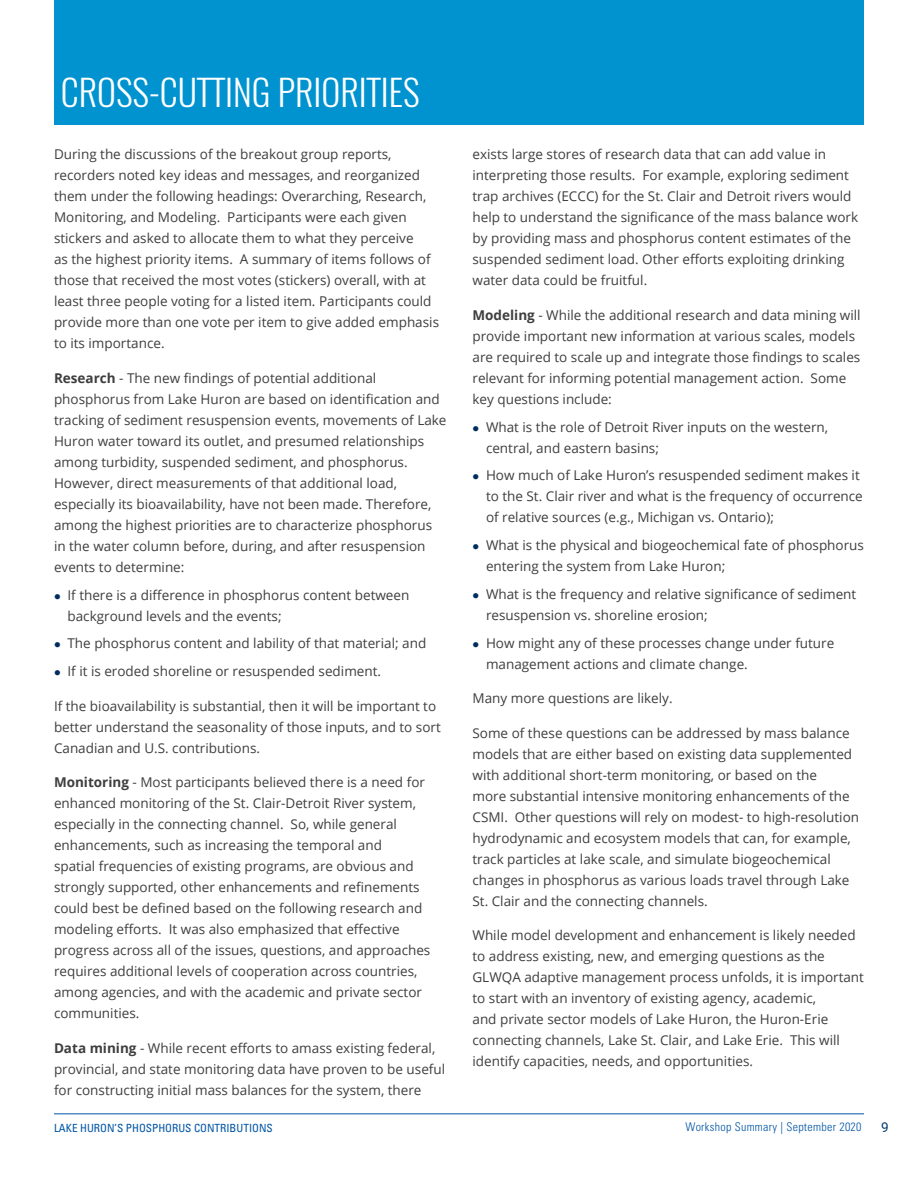
<style>
.page{position:relative;width:918px;height:1188px;background:#fff}
.page>*{position:absolute;margin:0;border:0;box-sizing:border-box;transform-origin:0 0}
.TITLE-2{font:300 36px "Oswald";color:#fff}
.t1{font:13.5px/21px "Open Sans";color:#3e3e3f}
.t2{font:13.5px "Roboto";color:#043968}
.t3{font:300 condensed 12px "Univers LT Std";letter-spacing:.025em;color:#0155a5}
.t4{font:condensed 11.25px "Univers LT Std";color:#0155a5}
.s1{font-weight:700}
.s2{color:#002d5e}
</style>
<div class="page">
<hr style="left:54px;top:1114px;width:810px;height:1px;background:#0155a5">
<div style="left:54px;top:0;width:810px;height:124px;background:#0093d0"></div>
<p class="TITLE-2" style="left:61px;top:60px;width:361px">CROSS-CUTTING PRIORITIES</p>
<p class="t1" style="left:54px;top:144px;width:387px">During the discussions of the breakout group reports, recorders noted key ideas and messages, and reorganized them under the following headings: Overarching, Research, Monitoring, and Modeling. Participants were each given stickers and asked to allocate them to what they perceive<br>as the highest priority items. A summary of items follows of those that received the most votes (stickers) overall, with at least three people voting for a listed item. Participants could provide more than one vote per item to give added emphasis to its importance.</p>
<p class="t1" style="left:54px;top:367px;width:394px"><span class="s1">Research</span> - The new findings of potential additional phosphorus from Lake Huron are based on identification and tracking of sediment resuspension events, movements of Lake Huron water toward its outlet, and presumed relationships among turbidity, suspended sediment, and phosphorus.<br>However, direct measurements of that additional load, especially its bioavailability, have not been made. Therefore, among the highest priorities are to characterize phosphorus in the water column before, during, and after resuspension events to determine:</p>
<p class="t1" style="left:68px;top:584px;width:343px;text-indent:-14px"><span class="s2">●</span> If there is a difference in phosphorus content between background levels and the events;</p>
<p class="t1" style="left:54px;top:633px;width:374px"><span class="s2">●</span> The phosphorus content and lability of that material; and</p>
<p class="t1" style="left:54px;top:660px;width:329px"><span class="s2">●</span> If it is eroded shoreline or resuspended sediment.</p>
<p class="t1" style="left:54px;top:695px;width:388px">If the bioavailability is substantial, then it will be important to better understand the seasonality of those inputs, and to sort<br>Canadian and U.S. contributions.</p>
<p class="t1" style="left:54px;top:771px;width:378px"><span class="s1">Monitoring</span> - Most participants believed there is a need for enhanced monitoring of the St. Clair-Detroit River system, especially in the connecting channel. So, while general enhancements, such as increasing the temporal and<br>spatial frequencies of existing programs, are obvious and strongly supported, other enhancements and refinements could best be defined based on the following research and modeling efforts. It was also emphasized that effective progress across all of the issues, questions, and approaches requires additional levels of cooperation across countries, among agencies, and with the academic and private sector communities.</p>
<p class="t1" style="left:54px;top:1037px;width:393px"><span class="s1">Data mining</span> - While recent efforts to amass existing federal, provincial, and state monitoring data have proven to be useful for constructing initial mass balances for the system, there</p>
<p class="t1" style="left:472px;top:144px;width:387px">exists large stores of research data that can add value in interpreting those results. For example, exploring sediment trap archives (ECCC) for the St. Clair and Detroit rivers would help to understand the significance of the mass balance work by providing mass and phosphorus content estimates of the suspended sediment load. Other efforts exploiting drinking water data could be fruitful.</p>
<p class="t1" style="left:472px;top:304px;width:390px"><span class="s1">Modeling</span> - While the additional research and data mining will provide important new information at various scales, models are required to scale up and integrate those findings to scales relevant for informing potential management action. Some key questions include:</p>
<p class="t1" style="left:486px;top:416px;width:344px;text-indent:-14px"><span class="s2">●</span> What is the role of Detroit River inputs on the western, central, and eastern basins;</p>
<p class="t1" style="left:486px;top:465px;width:378px;text-indent:-14px"><span class="s2">●</span> How much of Lake Huron’s resuspended sediment makes it to the St. Clair river and what is the frequency of occurrence of relative sources (e.g., Michigan vs. Ontario);</p>
<p class="t1" style="left:486px;top:534px;width:380px;text-indent:-14px"><span class="s2">●</span> What is the physical and biogeochemical fate of phosphorus entering the system from Lake Huron;</p>
<p class="t1" style="left:486px;top:583px;width:372px;text-indent:-14px"><span class="s2">●</span> What is the frequency and relative significance of sediment resuspension vs. shoreline erosion;</p>
<p class="t1" style="left:486px;top:632px;width:350px;text-indent:-14px"><span class="s2">●</span> How might any of these processes change under future management actions and climate change.</p>
<p class="t1" style="left:472px;top:687px;width:202px">Many more questions are likely.</p>
<p class="t1" style="left:472px;top:722px;width:388px">Some of these questions can be addressed by mass balance models that are either based on existing data supplemented with additional short-term monitoring, or based on the<br>more substantial intensive monitoring enhancements of the CSMI. Other questions will rely on modest- to high-resolution hydrodynamic and ecosystem models that can, for example, track particles at lake scale, and simulate biogeochemical changes in phosphorus as various loads travel through Lake St. Clair and the connecting channels.</p>
<p class="t1" style="left:472px;top:924px;width:393px">While model development and enhancement is likely needed to address existing, new, and emerging questions as the GLWQA adaptive management process unfolds, it is important to start with an inventory of existing agency, academic,<br>and private sector models of Lake Huron, the Huron-Erie connecting channels, Lake St. Clair, and Lake Erie. This will identify capacities, needs, and opportunities.</p>
<p class="t4" style="left:54px;top:1121px;width:220px">LAKE HURON’S PHOSPHORUS CONTRIBUTIONS</p>
<p class="t3" style="left:686px;top:1120px;width:177px">Workshop Summary | September 2020</p>
<p class="t2" style="left:881px;top:1118px;width:9px">9</p>
</div>
